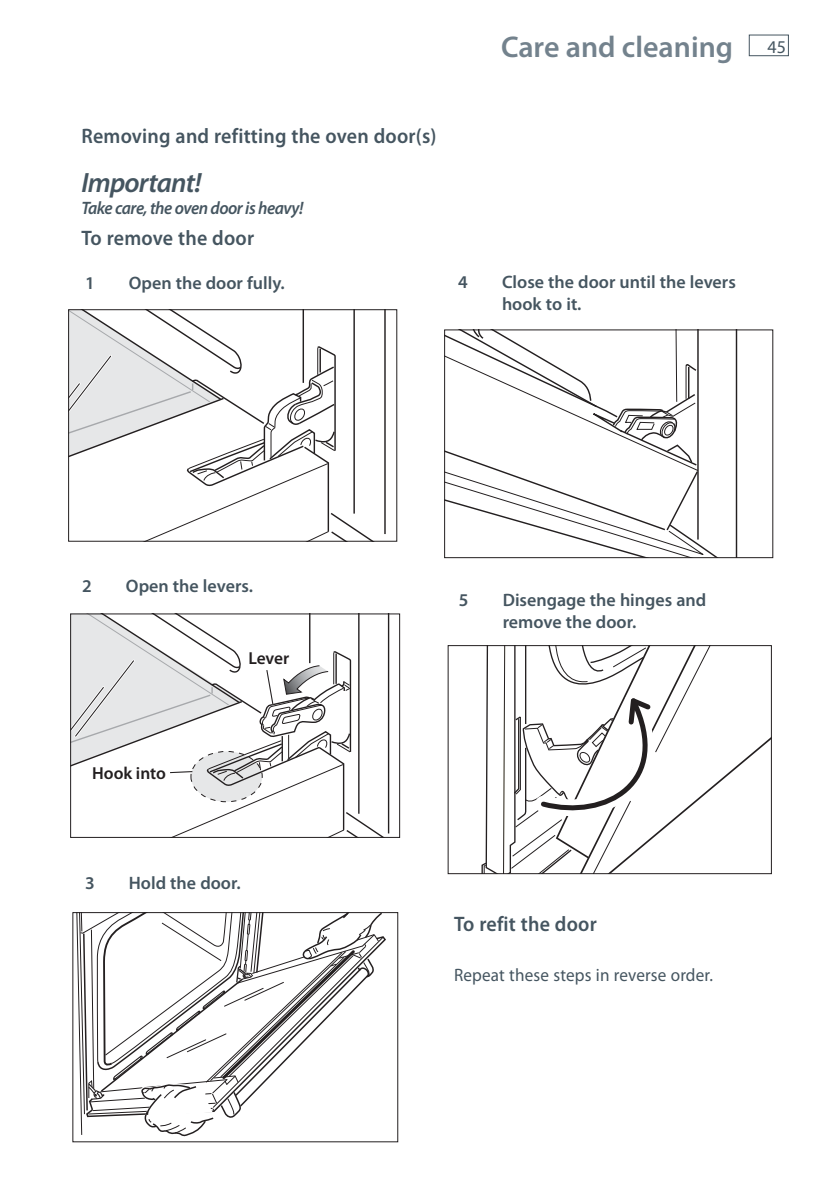
<style>
.page{position:relative;width:840px;height:1191px;background:#fff}
.page>*{position:absolute;margin:0;border:0;box-sizing:border-box;transform-origin:0 0}
.t1{font:600 30px "Myriad Pro";color:#73828d}
.t2{font:italic 600 28px "Myriad Pro";letter-spacing:-.03em;color:#455560}
.t3{font:600 21px "Myriad Pro";letter-spacing:.01em;color:#455560;scale:.95 1}
.t4{font:600 18px/22px "Myriad Pro";color:#455560}
.t5{font:18px "Myriad Pro";letter-spacing:.01em;color:#455560;scale:.95 1}
.t6{font:italic 600 18px "Myriad Pro";letter-spacing:-.03em;color:#455560;scale:.95 1}
.t7{font:600 17.4px "Myriad Pro";color:#231f20}
.s1{font-weight:400;font-size:18px;color:#455560}
</style>
<div class="page">
<div style="left:748px;top:35px;width:40px;height:21px;border:1px solid #455560"></div>
<svg style="left:70px;top:311px;width:316px;height:229px"></svg>
<div style="left:68px;top:309px;width:329px;height:233px;border:1px solid #231f20"></div>
<svg style="left:72px;top:615px;width:318px;height:221px"></svg>
<div style="left:70px;top:613px;width:330px;height:225px;border:1px solid #231f20"></div>
<hr style="left:735px;top:330px;width:1px;height:227px;background:#231f20">
<svg style="left:446px;top:331px;width:270px;height:225px"></svg>
<div style="left:444px;top:329px;width:328px;height:229px;border:1px solid #231f20"></div>
<svg style="left:76px;top:914px;width:307px;height:222px"></svg>
<div style="left:72px;top:912px;width:326px;height:230px;border:1px solid #231f20"></div>
<svg style="left:481px;top:645px;width:290px;height:228px"></svg>
<h1 class="t1" style="left:500px;top:35px;width:286px">Care and cleaning <span class="s1">45</span></h1>
<p class="t3" style="left:81px;top:128px;width:375px">Removing and refitting the oven door(s)</p>
<h2 class="t2" style="left:81px;top:172px;width:121px">Important!</h2>
<p class="t6" style="left:81px;top:201px;width:235px">Take care, the oven door is heavy!</p>
<p class="t3" style="left:81px;top:230px;width:183px">To remove the door</p>
<p class="t4" style="left:85px;top:273px;width:11px">1</p>
<p class="t4" style="left:129px;top:273px;width:157px">Open the door fully.</p>
<p class="t4" style="left:458px;top:273px;width:11px">4</p>
<p class="t4" style="left:501px;top:273px;width:235px">Close the door until the levers hook to it.</p>
<p class="t4" style="left:82px;top:576px;width:11px">2</p>
<p class="t4" style="left:126px;top:576px;width:128px">Open the levers.</p>
<p class="t7" style="left:248px;top:647px;width:43px">Lever</p>
<p class="t7" style="left:92px;top:762px;width:75px">Hook into</p>
<p class="t4" style="left:85px;top:874px;width:11px">3</p>
<p class="t4" style="left:129px;top:874px;width:113px">Hold the door.</p>
<p class="t4" style="left:458px;top:590px;width:11px">5</p>
<p class="t4" style="left:502px;top:590px;width:205px">Disengage the hinges and remove the door.</p>
<p class="t3" style="left:454px;top:916px;width:152px">To refit the door</p>
<p class="t5" style="left:454px;top:968px;width:274px">Repeat these steps in reverse order.</p>
</div>
